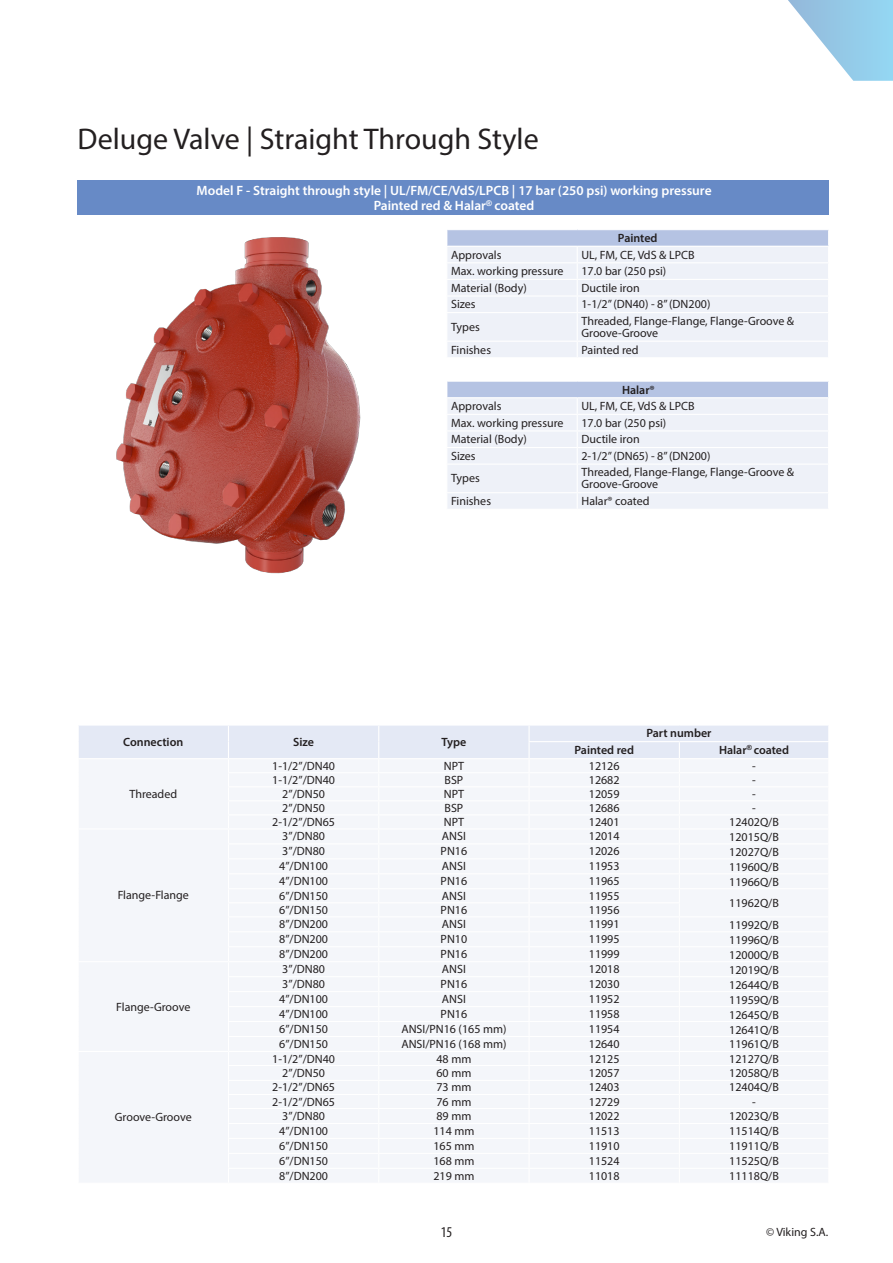
<style>
.page{position:relative;width:893px;height:1263px;background:#fff}
.page>*{position:absolute;margin:0;border:0;box-sizing:border-box;transform-origin:0 0}
.t1{font:30px "Myriad Pro";color:#231f20}
.t2{font:condensed 15px "Myriad Pro";color:#231f20}
.t3{font:600 13.5px/15px "Myriad Pro";color:#fff;text-align:center}
.t4{font:12px/12px "Myriad Pro";color:#231f20}
.t5{font:600 12px "Myriad Pro";color:#231f20}
</style>
<div class="page">
<svg style="left:788px;top:0;width:105px;height:81px"></svg>
<img style="left:116px;top:237px;width:245px;height:337px">
<svg style="left:447px;top:230px;width:382px;height:127px;background:#e8ecf5"></svg>
<svg style="left:447px;top:382px;width:382px;height:127px;background:#e8ecf5"></svg>
<svg style="left:79px;top:725px;width:749px;height:457px"></svg>
<div style="left:78px;top:180px;width:751px;height:35px;background:#678ac6"></div>
<p class="t1" style="left:78px;top:120px;width:463px">Deluge Valve | Straight Through Style</p>
<p class="t3" style="left:197px;top:183px;width:517px">Model F - Straight through style | UL/FM/CE/VdS/LPCB | 17 bar (250 psi) working pressure<br>Painted red &amp; Halar<sup>®</sup> coated</p>
<p class="t5" style="left:618px;top:230px;width:41px">Painted</p>
<p class="t4" style="left:451px;top:248px;width:52px">Approvals</p>
<p class="t4" style="left:581px;top:248px;width:115px">UL, FM, CE, VdS &amp; LPCB</p>
<p class="t4" style="left:451px;top:265px;width:114px">Max. working pressure</p>
<p class="t4" style="left:581px;top:265px;width:86px">17.0 bar (250 psi)</p>
<p class="t4" style="left:451px;top:282px;width:77px">Material (Body)</p>
<p class="t4" style="left:581px;top:282px;width:60px">Ductile iron</p>
<p class="t4" style="left:451px;top:298px;width:26px">Sizes</p>
<p class="t4" style="left:581px;top:298px;width:130px">1-1/2” (DN40) - 8” (DN200)</p>
<p class="t4" style="left:451px;top:321px;width:30px">Types</p>
<p class="t4" style="left:581px;top:315px;width:214px">Threaded, Flange-Flange, Flange-Groove &amp;<br>Groove-Groove</p>
<p class="t4" style="left:451px;top:343px;width:41px">Finishes</p>
<p class="t4" style="left:581px;top:343px;width:59px">Painted red</p>
<p class="t5" style="left:622px;top:382px;width:34px">Halar®</p>
<p class="t4" style="left:451px;top:400px;width:52px">Approvals</p>
<p class="t4" style="left:581px;top:400px;width:115px">UL, FM, CE, VdS &amp; LPCB</p>
<p class="t4" style="left:451px;top:416px;width:114px">Max. working pressure</p>
<p class="t4" style="left:581px;top:416px;width:86px">17.0 bar (250 psi)</p>
<p class="t4" style="left:451px;top:433px;width:77px">Material (Body)</p>
<p class="t4" style="left:581px;top:433px;width:60px">Ductile iron</p>
<p class="t4" style="left:451px;top:450px;width:26px">Sizes</p>
<p class="t4" style="left:581px;top:450px;width:130px">2-1/2” (DN65) - 8” (DN200)</p>
<p class="t4" style="left:451px;top:472px;width:30px">Types</p>
<p class="t4" style="left:581px;top:466px;width:214px">Threaded, Flange-Flange, Flange-Groove &amp;<br>Groove-Groove</p>
<p class="t4" style="left:451px;top:495px;width:41px">Finishes</p>
<p class="t4" style="left:581px;top:495px;width:70px">Halar® coated</p>
<p class="t5" style="left:123px;top:734px;width:62px">Connection</p>
<p class="t5" style="left:293px;top:734px;width:22px">Size</p>
<p class="t5" style="left:441px;top:734px;width:26px">Type</p>
<p class="t5" style="left:646px;top:726px;width:67px">Part number</p>
<p class="t5" style="left:574px;top:742px;width:61px">Painted red</p>
<p class="t5" style="left:719px;top:743px;width:72px">Halar<sup>®</sup> coated</p>
<p class="t4" style="left:129px;top:788px;width:49px">Threaded</p>
<p class="t4" style="left:118px;top:889px;width:73px">Flange-Flange</p>
<p class="t4" style="left:116px;top:1000px;width:76px">Flange-Groove</p>
<p class="t4" style="left:115px;top:1111px;width:78px">Groove-Groove</p>
<p class="t4" style="left:272px;top:759px;width:64px">1-1/2”/DN40</p>
<p class="t4" style="left:444px;top:759px;width:22px">NPT</p>
<p class="t4" style="left:589px;top:759px;width:32px">12126</p>
<p class="t4" style="left:752px;top:759px;width:5px">-</p>
<p class="t4" style="left:272px;top:774px;width:64px">1-1/2”/DN40</p>
<p class="t4" style="left:444px;top:774px;width:20px">BSP</p>
<p class="t4" style="left:589px;top:774px;width:32px">12682</p>
<p class="t4" style="left:752px;top:774px;width:5px">-</p>
<p class="t4" style="left:282px;top:788px;width:44px">2”/DN50</p>
<p class="t4" style="left:444px;top:788px;width:22px">NPT</p>
<p class="t4" style="left:589px;top:788px;width:32px">12059</p>
<p class="t4" style="left:752px;top:788px;width:5px">-</p>
<p class="t4" style="left:282px;top:802px;width:44px">2”/DN50</p>
<p class="t4" style="left:444px;top:802px;width:20px">BSP</p>
<p class="t4" style="left:589px;top:802px;width:32px">12686</p>
<p class="t4" style="left:752px;top:802px;width:5px">-</p>
<p class="t4" style="left:272px;top:816px;width:64px">2-1/2”/DN65</p>
<p class="t4" style="left:444px;top:816px;width:22px">NPT</p>
<p class="t4" style="left:589px;top:816px;width:32px">12401</p>
<p class="t4" style="left:729px;top:816px;width:51px">12402Q/B</p>
<p class="t4" style="left:282px;top:830px;width:44px">3”/DN80</p>
<p class="t4" style="left:442px;top:830px;width:26px">ANSI</p>
<p class="t4" style="left:589px;top:830px;width:32px">12014</p>
<p class="t4" style="left:729px;top:831px;width:51px">12015Q/B</p>
<p class="t4" style="left:282px;top:845px;width:44px">3”/DN80</p>
<p class="t4" style="left:441px;top:845px;width:28px">PN16</p>
<p class="t4" style="left:589px;top:845px;width:32px">12026</p>
<p class="t4" style="left:729px;top:846px;width:51px">12027Q/B</p>
<p class="t4" style="left:279px;top:860px;width:50px">4”/DN100</p>
<p class="t4" style="left:442px;top:860px;width:26px">ANSI</p>
<p class="t4" style="left:589px;top:860px;width:32px">11953</p>
<p class="t4" style="left:729px;top:861px;width:51px">11960Q/B</p>
<p class="t4" style="left:279px;top:875px;width:50px">4”/DN100</p>
<p class="t4" style="left:441px;top:875px;width:28px">PN16</p>
<p class="t4" style="left:589px;top:875px;width:32px">11965</p>
<p class="t4" style="left:729px;top:875px;width:51px">11966Q/B</p>
<p class="t4" style="left:279px;top:889px;width:50px">6”/DN150</p>
<p class="t4" style="left:442px;top:889px;width:26px">ANSI</p>
<p class="t4" style="left:589px;top:889px;width:32px">11955</p>
<p class="t4" style="left:729px;top:897px;width:51px">11962Q/B</p>
<p class="t4" style="left:279px;top:904px;width:50px">6”/DN150</p>
<p class="t4" style="left:441px;top:904px;width:28px">PN16</p>
<p class="t4" style="left:589px;top:904px;width:32px">11956</p>
<p class="t4" style="left:279px;top:918px;width:50px">8”/DN200</p>
<p class="t4" style="left:442px;top:918px;width:26px">ANSI</p>
<p class="t4" style="left:589px;top:918px;width:32px">11991</p>
<p class="t4" style="left:729px;top:918px;width:51px">11992Q/B</p>
<p class="t4" style="left:279px;top:933px;width:50px">8”/DN200</p>
<p class="t4" style="left:441px;top:933px;width:28px">PN10</p>
<p class="t4" style="left:589px;top:933px;width:32px">11995</p>
<p class="t4" style="left:729px;top:933px;width:51px">11996Q/B</p>
<p class="t4" style="left:279px;top:948px;width:50px">8”/DN200</p>
<p class="t4" style="left:441px;top:948px;width:28px">PN16</p>
<p class="t4" style="left:589px;top:948px;width:32px">11999</p>
<p class="t4" style="left:729px;top:948px;width:51px">12000Q/B</p>
<p class="t4" style="left:282px;top:963px;width:44px">3”/DN80</p>
<p class="t4" style="left:442px;top:963px;width:26px">ANSI</p>
<p class="t4" style="left:589px;top:963px;width:32px">12018</p>
<p class="t4" style="left:729px;top:963px;width:51px">12019Q/B</p>
<p class="t4" style="left:282px;top:978px;width:44px">3”/DN80</p>
<p class="t4" style="left:441px;top:978px;width:28px">PN16</p>
<p class="t4" style="left:589px;top:978px;width:32px">12030</p>
<p class="t4" style="left:729px;top:978px;width:51px">12644Q/B</p>
<p class="t4" style="left:279px;top:993px;width:50px">4”/DN100</p>
<p class="t4" style="left:442px;top:993px;width:26px">ANSI</p>
<p class="t4" style="left:589px;top:993px;width:32px">11952</p>
<p class="t4" style="left:729px;top:993px;width:51px">11959Q/B</p>
<p class="t4" style="left:279px;top:1008px;width:50px">4”/DN100</p>
<p class="t4" style="left:441px;top:1008px;width:28px">PN16</p>
<p class="t4" style="left:589px;top:1008px;width:32px">11958</p>
<p class="t4" style="left:729px;top:1008px;width:51px">12645Q/B</p>
<p class="t4" style="left:279px;top:1023px;width:50px">6”/DN150</p>
<p class="t4" style="left:401px;top:1023px;width:107px">ANSI/PN16 (165 mm)</p>
<p class="t4" style="left:589px;top:1023px;width:32px">11954</p>
<p class="t4" style="left:729px;top:1023px;width:51px">12641Q/B</p>
<p class="t4" style="left:279px;top:1038px;width:50px">6”/DN150</p>
<p class="t4" style="left:401px;top:1038px;width:107px">ANSI/PN16 (168 mm)</p>
<p class="t4" style="left:589px;top:1038px;width:32px">12640</p>
<p class="t4" style="left:729px;top:1038px;width:51px">11961Q/B</p>
<p class="t4" style="left:272px;top:1052px;width:64px">1-1/2”/DN40</p>
<p class="t4" style="left:436px;top:1052px;width:36px">48 mm</p>
<p class="t4" style="left:589px;top:1052px;width:32px">12125</p>
<p class="t4" style="left:729px;top:1052px;width:51px">12127Q/B</p>
<p class="t4" style="left:282px;top:1067px;width:44px">2”/DN50</p>
<p class="t4" style="left:436px;top:1067px;width:36px">60 mm</p>
<p class="t4" style="left:589px;top:1067px;width:32px">12057</p>
<p class="t4" style="left:729px;top:1067px;width:51px">12058Q/B</p>
<p class="t4" style="left:272px;top:1081px;width:64px">2-1/2”/DN65</p>
<p class="t4" style="left:436px;top:1081px;width:36px">73 mm</p>
<p class="t4" style="left:589px;top:1081px;width:32px">12403</p>
<p class="t4" style="left:729px;top:1081px;width:51px">12404Q/B</p>
<p class="t4" style="left:272px;top:1095px;width:64px">2-1/2”/DN65</p>
<p class="t4" style="left:436px;top:1095px;width:36px">76 mm</p>
<p class="t4" style="left:589px;top:1095px;width:32px">12729</p>
<p class="t4" style="left:752px;top:1095px;width:5px">-</p>
<p class="t4" style="left:282px;top:1110px;width:44px">3”/DN80</p>
<p class="t4" style="left:436px;top:1110px;width:36px">89 mm</p>
<p class="t4" style="left:589px;top:1110px;width:32px">12022</p>
<p class="t4" style="left:729px;top:1110px;width:51px">12023Q/B</p>
<p class="t4" style="left:279px;top:1125px;width:50px">4”/DN100</p>
<p class="t4" style="left:433px;top:1125px;width:43px">114 mm</p>
<p class="t4" style="left:589px;top:1125px;width:32px">11513</p>
<p class="t4" style="left:729px;top:1125px;width:51px">11514Q/B</p>
<p class="t4" style="left:279px;top:1140px;width:50px">6”/DN150</p>
<p class="t4" style="left:433px;top:1140px;width:43px">165 mm</p>
<p class="t4" style="left:589px;top:1140px;width:32px">11910</p>
<p class="t4" style="left:729px;top:1140px;width:51px">11911Q/B</p>
<p class="t4" style="left:279px;top:1155px;width:50px">6”/DN150</p>
<p class="t4" style="left:433px;top:1155px;width:43px">168 mm</p>
<p class="t4" style="left:589px;top:1155px;width:32px">11524</p>
<p class="t4" style="left:729px;top:1155px;width:51px">11525Q/B</p>
<p class="t4" style="left:279px;top:1169px;width:50px">8”/DN200</p>
<p class="t4" style="left:433px;top:1169px;width:43px">219 mm</p>
<p class="t4" style="left:589px;top:1169px;width:32px">11018</p>
<p class="t4" style="left:729px;top:1170px;width:51px">11118Q/B</p>
<p class="t2" style="left:441px;top:1223px;width:13px">15</p>
<p class="t4" style="left:766px;top:1226px;width:64px">© Viking S.A.</p>
</div>
